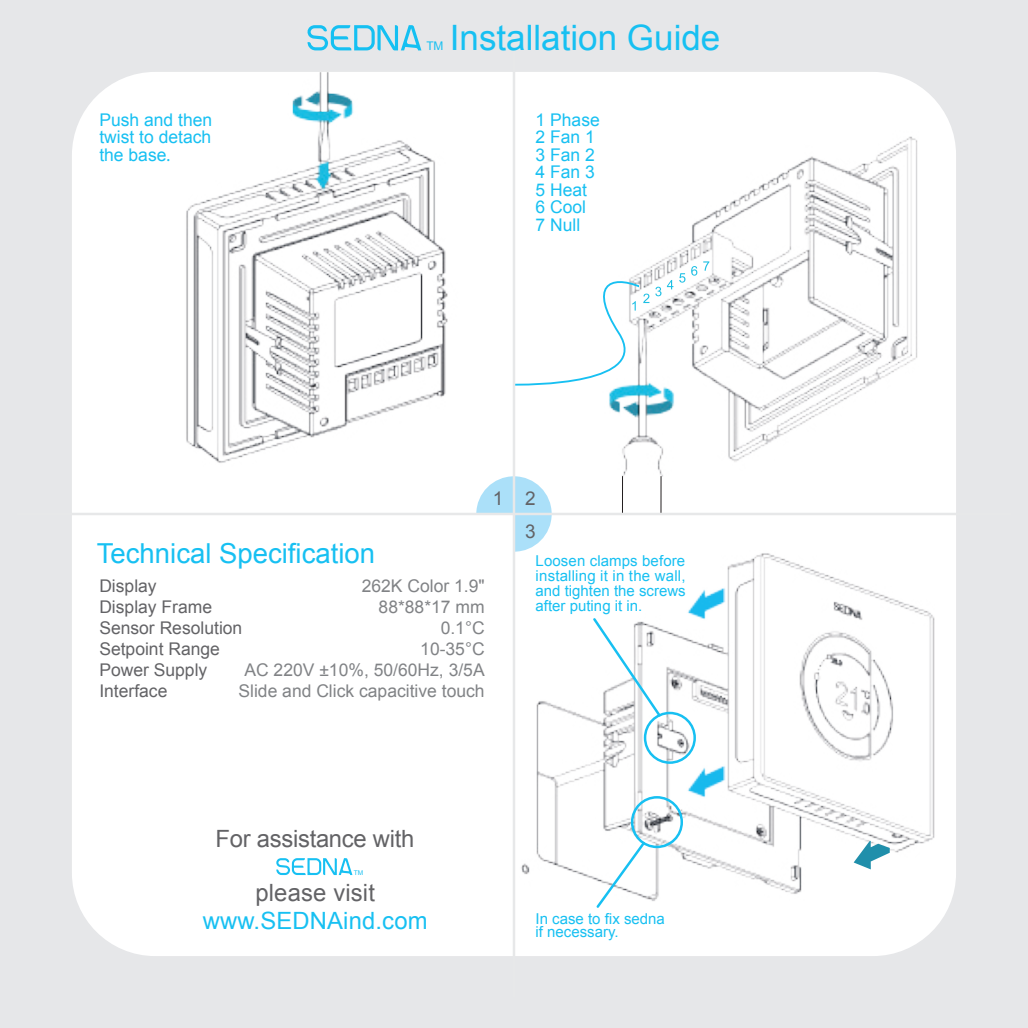
<style>
.page{position:relative;width:1028px;height:1028px;background:#e6e7e9}
.page>*{position:absolute;margin:0;border:0;box-sizing:border-box;transform-origin:0 0}
.t1{font:35px "Arial";color:#17c0f2}
.t2{font:27.5px "Arial";color:#17c0f2}
.t3{font:23.75px "Arial";letter-spacing:-.01em;color:#636366}
.t4{font:23.75px "Arial";letter-spacing:.005em;color:#17c0f2}
.t5{font:19px/33px "Arial";color:#636366;text-align:right}
.t6{font:17.5px/21px "Arial";color:#818386;text-align:right}
.t7{font:17.5px/21px "Arial";color:#636366}
.t8{font:17.5px/17.5px "Arial";color:#17c0f2}
.t9{font:15px/15px "Arial";color:#17c0f2;text-align:justify}
.t10{font:12px "Arial";color:#15c0f2}
.t11{font:6.5px "Arial";color:#17c0f2}
.s1{font-family:"Myriad Pro"}
</style>
<div class="page">
<div style="left:72px;top:72px;width:884px;height:884px;background:#fff;border-radius:83px"></div>
<img style="left:72px;top:551px;width:884px;height:405px">
<svg style="left:476px;top:476px;width:75px;height:75px"></svg>
<img style="left:72px;top:72px;width:376px;height:391px">
<img style="left:520px;top:88px;width:436px;height:410px">
<svg style="left:515px;top:274px;width:134px;height:112px"></svg>
<svg style="left:655px;top:287px;width:6px;height:9px"></svg>
<svg style="left:667px;top:280px;width:6px;height:9px"></svg>
<svg style="left:679px;top:273px;width:6px;height:10px"></svg>
<svg style="left:691px;top:266px;width:6px;height:10px"></svg>
<svg style="left:703px;top:261px;width:6px;height:10px"></svg>
<hr style="left:622px;top:476px;width:1px;height:38px;background:#231f20">
<hr style="left:660px;top:476px;width:1px;height:38px;background:#231f20">
<hr style="left:513px;top:30px;width:2px;height:967px;background:#e7e8e9">
<hr style="left:17px;top:513px;width:994px;height:2px;background:#e7e8e9">
<svg style="left:276px;top:858px;width:76px;height:17px"></svg>
<img style="left:683px;top:584px;width:45px;height:39px">
<img style="left:683px;top:762px;width:45px;height:39px">
<svg style="left:853px;top:840px;width:36px;height:29px"></svg>
<div style="left:631px;top:796px;width:52px;height:52px;border:2px solid #17c0f2;border-radius:50%"></div>
<div style="left:644px;top:711px;width:52px;height:53px;border:2px solid #17c0f2;border-radius:50%"></div>
<svg style="left:594px;top:839px;width:53px;height:71px"></svg>
<svg style="left:591px;top:616px;width:72px;height:102px"></svg>
<svg style="left:307px;top:25px;width:114px;height:25px"></svg>
<p class="t8" style="left:99px;top:111px;width:114px;text-align:justify">Push and then twist to detach the base<span class="s1">.</span></p>
<p class="t10" style="left:426px;top:38px;width:19px">TM</p>
<h1 class="t1" style="left:450px;top:14px;width:272px">Installation Guide</h1>
<p class="t8" style="left:535px;top:111px;width:66px">1 Phase<br>2 Fan 1<br>3 Fan 2<br>4 Fan 3<br>5 Heat<br>6 Cool<br>7 Null</p>
<p class="t5" style="left:493px;top:481px;width:44px">1 2<br>3</p>
<h2 class="t2" style="left:97px;top:535px;width:280px">Technical Specification</h2>
<p class="t7" style="left:99px;top:575px;width:144px">Display<br>Display Frame<br>Sensor Resolution<br>Setpoint Range<br>Power Supply<br>Interface</p>
<p class="t6" style="left:238px;top:575px;width:248px">262K Color 1.9"<br>88*88*17 mm<br>0.1°C<br>10-35°C<br>AC 220V ±10%, 50/60Hz, 3/5A<br>Slide and Click capacitive touch</p>
<p class="t9" style="left:535px;top:552px;width:152px">Loosen clamps before installing it in the wall, and tighten the screws after puting it in.</p>
<h3 class="t3" style="left:216px;top:822px;width:200px">For assistance with</h3>
<h3 class="t3" style="left:255px;top:876px;width:121px">please visit</h3>
<h3 class="t4" style="left:203px;top:903px;width:226px">www.SEDNAind.com</h3>
<p class="t11" style="left:354px;top:868px;width:11px">TM</p>
<p class="t9" style="left:535px;top:912px;width:131px;line-height:12.5px">In case to fix sedna if necessary.</p>
</div>
